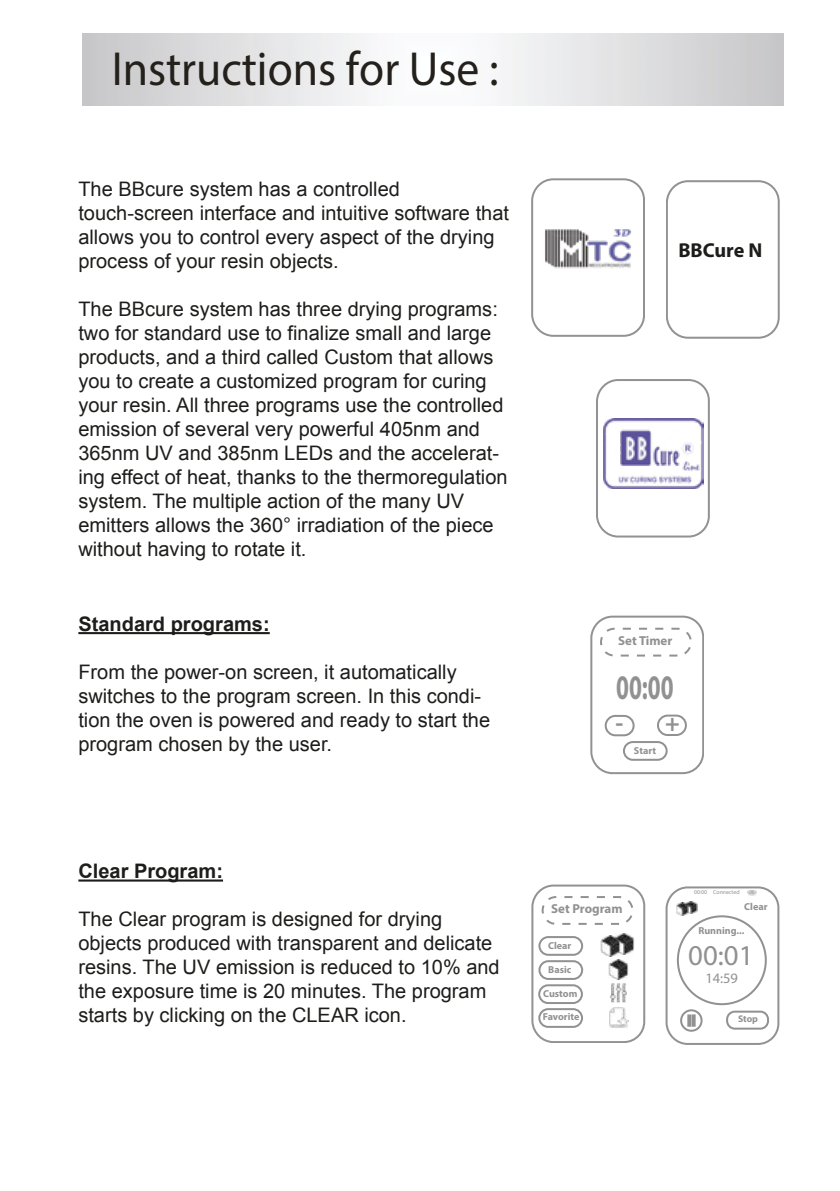
<style>
.page{position:relative;width:840px;height:1191px;background:#fff}
.page>*{position:absolute;margin:0;border:0;box-sizing:border-box;transform-origin:0 0}
.t1{font:48px "Myriad Pro";color:#24211c;scale:.95 1}
.t2{font:700 34.6px "Myriad Pro";color:#919191;scale:.67 1}
.t3{font:28.8px "Myriad Pro";color:#919191}
.t4{font:700 24.6px "Myriad Pro";color:#919191}
.t5{font:700 20.2px "Myriad Pro";color:#1d1d1b}
.t6{font:20px/24px "Arial";color:#1d1d1b}
.t7{font:700 20px "Arial";color:#1d1d1b}
.t8{font:14.4px "Myriad Pro";color:#919191}
.t9{font:700 13px "Myriad Pro";color:#919191}
.t10{font:700 10px "Myriad Pro";color:#919191}
.t11{font:700 9.6px "Myriad Pro";color:#919191}
.t12{font:5.8px "Myriad Pro";color:#919191}
</style>
<div class="page">
<svg style="left:82px;top:34px;width:701px;height:71px"></svg>
<hr style="left:78px;top:632px;width:191px;height:2px;background:#1d1d1b">
<hr style="left:78px;top:879px;width:145px;height:2px;background:#1d1d1b">
<div style="left:531px;top:884px;width:113px;height:158px;border:2px solid #929292;border-radius:21px"></div>
<div style="left:541px;top:896px;width:92px;height:29px;border:2px dashed #929292;border-radius:13px"></div>
<div style="left:538px;top:936px;width:44px;height:19px;border:2px solid #919191;border-radius:9px"></div>
<div style="left:538px;top:960px;width:45px;height:20px;border:2px solid #919191;border-radius:9px"></div>
<div style="left:538px;top:984px;width:44px;height:20px;border:2px solid #919191;border-radius:9px"></div>
<div style="left:538px;top:1008px;width:44px;height:19px;border:2px solid #919191;border-radius:9px"></div>
<img style="left:608px;top:959px;width:20px;height:21px">
<img style="left:616px;top:933px;width:18px;height:21px">
<img style="left:600px;top:936px;width:20px;height:20px">
<img style="left:610px;top:983px;width:16px;height:20px">
<img style="left:609px;top:1007px;width:20px;height:21px">
<div style="left:665px;top:886px;width:113px;height:158px;border:2px solid #929292;border-radius:21px"></div>
<div style="left:725px;top:1010px;width:43px;height:19px;border:2px solid #919191;border-radius:8px"></div>
<svg style="left:676px;top:901px;width:20px;height:14px"></svg>
<div style="left:679px;top:1009px;width:23px;height:22px;border:2px solid #919191;border-radius:50%"></div>
<svg style="left:687px;top:1014px;width:4px;height:12px"></svg>
<svg style="left:691px;top:1014px;width:4px;height:12px"></svg>
<div style="left:676px;top:915px;width:90px;height:90px;border:2px solid #919191;border-radius:50%"></div>
<svg style="left:747px;top:890px;width:8px;height:5px"></svg>
<div style="left:531px;top:178px;width:113px;height:158px;border:2px solid #929292;border-radius:21px"></div>
<img style="left:545px;top:229px;width:86px;height:40px">
<div style="left:665px;top:180px;width:114px;height:158px;border:2px solid #929292;border-radius:21px"></div>
<div style="left:596px;top:379px;width:113px;height:158px;border:2px solid #929292;border-radius:21px"></div>
<img style="left:603px;top:419px;width:100px;height:69px">
<div style="left:590px;top:615px;width:113px;height:159px;border:2px solid #929292;border-radius:21px"></div>
<div style="left:599px;top:627px;width:92px;height:29px;border:2px dashed #929292;border-radius:13px"></div>
<div style="left:622px;top:741px;width:45px;height:20px;border:2px solid #919191;border-radius:9px"></div>
<div style="left:656px;top:714px;width:30px;height:22px;border:2px solid #919191;border-radius:10px"></div>
<div style="left:604px;top:715px;width:30px;height:21px;border:2px solid #919191;border-radius:10px"></div>
<h1 class="t1" style="left:112px;top:39px;width:408px">Instructions for Use :</h1>
<p class="t6" style="left:78px;top:177px;width:432px">The BBcure system has a controlled touch-screen interface and intuitive software that allows you to control every aspect of the drying process of your resin objects.</p>
<p class="t6" style="left:78px;top:297px;width:430px">The BBcure system has three drying programs: two for standard use to finalize small and large products, and a third called Custom that allows you to create a customized program for curing your resin. All three programs use the controlled emission of several very powerful 405nm and 365nm UV and 385nm LEDs and the accelerat&shy;ing effect of heat, thanks to the thermoregulation system. The multiple action of the many UV emitters allows the 360° irradiation of the piece without having to rotate it.</p>
<p class="t7" style="left:78px;top:611px;width:193px">Standard programs:</p>
<p class="t6" style="left:78px;top:660px;width:413px">From the power-on screen, it automatically switches to the program screen. In this condi&shy;tion the oven is powered and ready to start the program chosen by the user.</p>
<p class="t5" style="left:678px;top:237px;width:85px">BBCure N</p>
<p class="t9" style="left:618px;top:632px;width:56px">Set Timer</p>
<h2 class="t2" style="left:615px;top:665px;width:87px">00:00</h2>
<p class="t4" style="left:615px;top:707px;width:66px">- +</p>
<p class="t10" style="left:633px;top:744px;width:24px">Start</p>
<p class="t7" style="left:78px;top:858px;width:146px">Clear Program:</p>
<p class="t6" style="left:78px;top:907px;width:422px">The Clear program is designed for drying objects produced with transparent and delicate resins. The UV emission is reduced to 10% and the exposure time is 20 minutes. The program starts by clicking on the CLEAR icon.</p>
<p class="t9" style="left:551px;top:900px;width:73px">Set Program</p>
<p class="t10" style="left:548px;top:939px;width:25px">Clear</p>
<p class="t10" style="left:548px;top:963px;width:25px">Basic</p>
<p class="t10" style="left:543px;top:986px;width:36px">Custom</p>
<p class="t10" style="left:542px;top:1010px;width:38px">Favorite</p>
<p class="t12" style="left:693px;top:889px;width:47px">00:00 Connected</p>
<p class="t10" style="left:743px;top:900px;width:25px">Clear</p>
<p class="t10" style="left:698px;top:924px;width:47px">Running...</p>
<h3 class="t3" style="left:688px;top:938px;width:67px">00:01</h3>
<p class="t8" style="left:705px;top:969px;width:34px">14:59</p>
<p class="t11" style="left:737px;top:1013px;width:22px">Stop</p>
</div>
